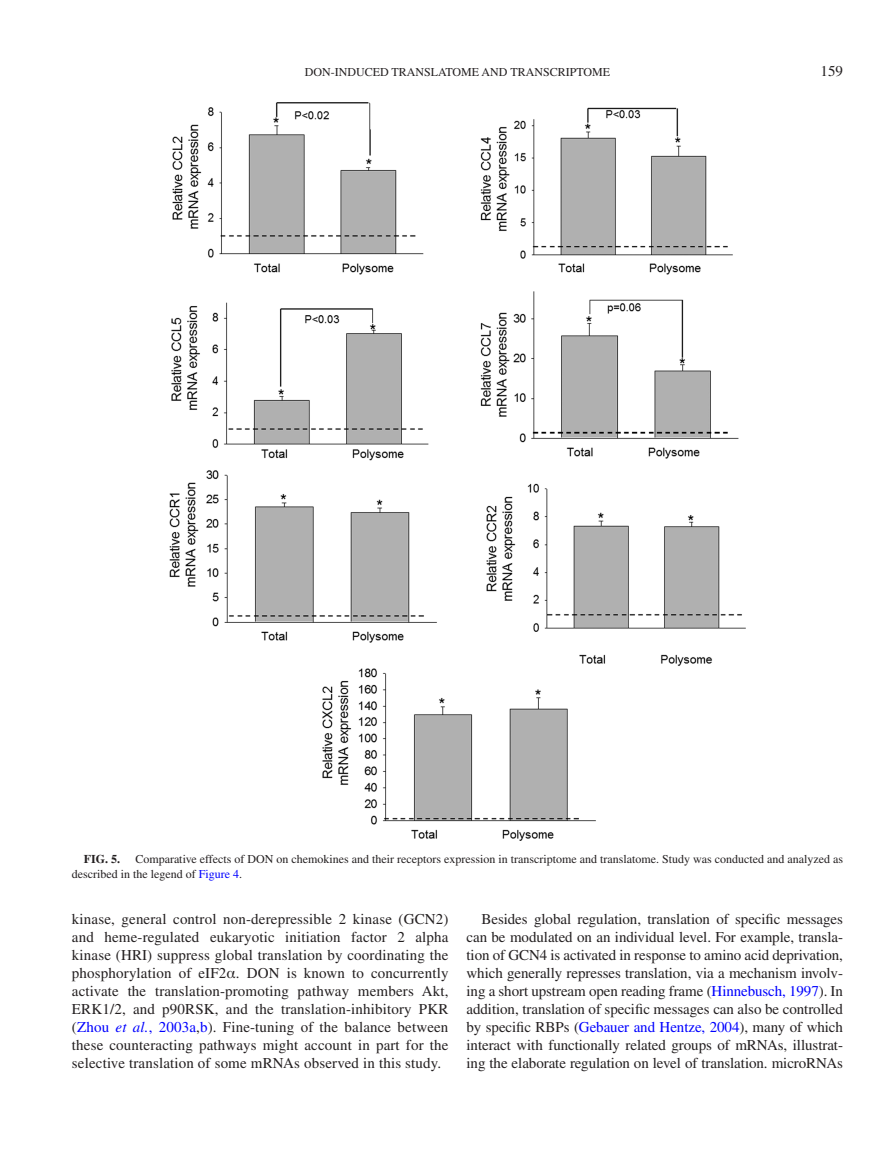
<style>
.page{position:relative;width:891px;height:1175px;background:#fff}
.page>*{position:absolute;margin:0;border:0;box-sizing:border-box;transform-origin:0 0}
.t1{font:15px/18px "Times LT Std";letter-spacing:-.005em;color:#231f20;text-align:justify}
.t2{font:15px "Times";color:#231f20}
.t3{font:12px/15px "Times LT Std";color:#231f20}
.t4{font:700 12px "Times";color:#231f20}
.s1{color:#00f}
.s2{font-family:"Gandhari Unicode"}
.s3{font-style:italic;color:#00f}
</style>
<div class="page">
<img style="left:169px;top:103px;width:576px;height:737px">
<p class="t3" style="left:305px;top:64px;width:307px">DON-INDUCED TRANSLATOME AND TRANSCRIPTOME</p>
<p class="t2" style="left:820px;top:62px;width:24px">159</p>
<p class="t4" style="left:84px;top:851px;width:38px">FIG. 5.</p>
<p class="t3" style="left:72px;top:851px;width:773px;text-indent:63px">Comparative effects of DON on chemokines and their receptors expression in transcriptome and translatome. Study was conducted and analyzed as described in the legend of <span class="s1">Figure 4</span>.</p>
<p class="t1" style="left:72px;top:909px;width:378px">kinase, general control non-derepressible 2 kinase (GCN2) and heme-regulated eukaryotic initiation factor 2 alpha kinase (HRI) suppress global translation by coordinating the phosphorylation of eIF2<span class="s2">α</span>. DON is known to concurrently activate the translation-promoting pathway members Akt, ERK1/2, and p90RSK, and the translation-inhibitory PKR (<span class="s1">Zhou</span> <span class="s3">et al.</span><span class="s1">, 2003a</span>,<span class="s1">b</span>). Fine-tuning of the balance between these counteracting pathways might account in part for the selective translation of some mRNAs observed in this study.</p>
<p class="t1" style="left:466px;top:909px;width:378px;text-indent:15px">Besides global regulation, translation of specific messages can be modulated on an individual level. For example, transla&shy;tion of GCN4 is activated in response to amino acid deprivation, which generally represses translation, via a mechanism involv&shy;ing a short upstream open reading frame (<span class="s1">Hinnebusch, 1997</span>). In addition, translation of specific messages can also be controlled by specific RBPs (<span class="s1">Gebauer and Hentze, 2004</span>), many of which interact with functionally related groups of mRNAs, illustrat&shy;ing the elaborate regulation on level of translation. microRNAs</p>
</div>
